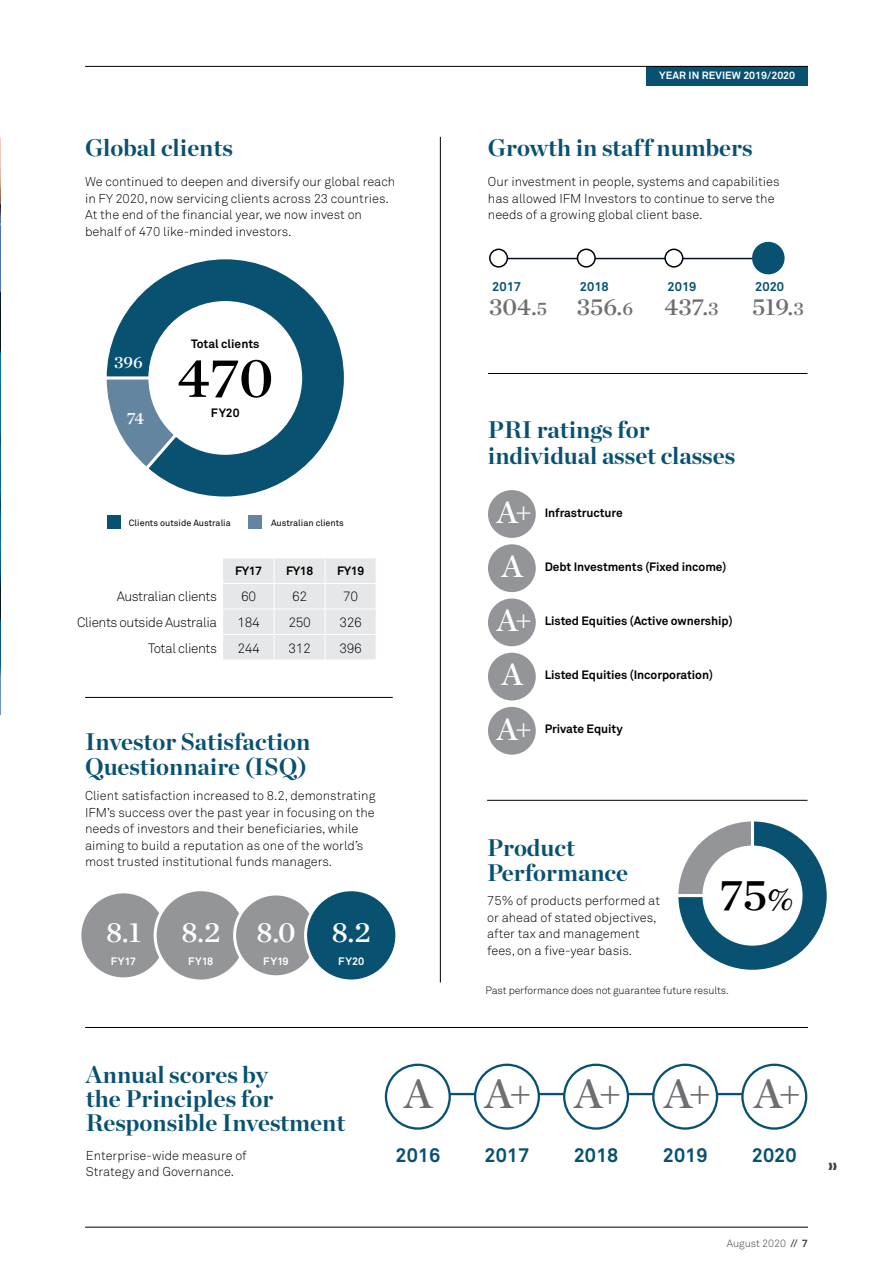
<style>
.page{position:relative;width:893px;height:1263px;background:#fff}
.page>*{position:absolute;margin:0;border:0;box-sizing:border-box;transform-origin:0 0}
.t1{font:56.7px "Chronicle Deck Semi";color:#000}
.t2{font:45px "Chronicle Deck Semi";color:#000}
.t3{font:41.55px "Chronicle Deck Semi";color:#6d6e71}
.t4{font:31.2px/54.2px "Chronicle Deck Semi";color:#fff}
.t5{font:29.1px "Chronicle Deck Semi";color:#fff}
.t6{font:24.3px "Chronicle Deck Semi";color:#6d6e71}
.t7{font:700 24px/25.5px "Chronicle Display";color:#085171}
.t8{font:700 19.65px "Akkurat Std";color:#085171}
.t9{font:16.95px "Chronicle Deck Semi";color:#fff}
.t10{font:300 13.5px "Akkurat Std";letter-spacing:-.03em;color:#000}
.t11{font:300 12.75px/16.5px "Akkurat Std";color:#000}
.t12{font:700 12.75px "Akkurat Std";color:#085171}
.t13{font:700 12px "Akkurat Std";letter-spacing:-.005em;color:#000}
.t14{font:700 10.8px "Akkurat Std";color:#fff}
.t15{font:300 10.5px "Akkurat Std";letter-spacing:-.01em;color:#000}
.t16{font:700 10.5px "Akkurat Std";letter-spacing:.01em;color:#fff}
.t17{font:300 10.5px "Akkurat Std";color:#414042}
.t18{font:9px "Akkurat Std";color:#000}
.s1{font-size:18.9px}
.s2{font-size:31.95px}
.s3{font-weight:700}
</style>
<div class="page">
<div style="left:646px;top:67px;width:162px;height:19px;background:#085171"></div>
<hr style="left:85px;top:66px;width:723px;height:1px;background:#000">
<hr style="left:85px;top:1227px;width:723px;height:1px;background:#000">
<img style="left:0;top:137px;width:1px;height:577px">
<hr style="left:440px;top:137px;width:1px;height:845px;background:#000">
<hr style="left:487px;top:800px;width:320px;height:1px;background:#000">
<hr style="left:85px;top:697px;width:308px;height:1px;background:#000">
<hr style="left:85px;top:1027px;width:723px;height:1px;background:#000">
<hr style="left:488px;top:373px;width:319px;height:1px;background:#000">
<hr style="left:489px;top:258px;width:274px;height:1px;background:#001231">
<div style="left:665px;top:249px;width:18px;height:18px;background:#fff;border-radius:50%"></div>
<div style="left:664px;top:249px;width:19px;height:19px;border:2px solid #000;border-radius:50%"></div>
<div style="left:752px;top:242px;width:33px;height:32px;background:#085171;border-radius:50%"></div>
<div style="left:577px;top:249px;width:18px;height:18px;background:#fff;border-radius:50%"></div>
<div style="left:577px;top:249px;width:19px;height:19px;border:2px solid #000;border-radius:50%"></div>
<div style="left:490px;top:249px;width:17px;height:18px;background:#fff;border-radius:50%"></div>
<div style="left:489px;top:249px;width:19px;height:19px;border:2px solid #000;border-radius:50%"></div>
<div style="left:80px;top:892px;width:87px;height:87px;background:#939598;border-radius:50%"></div>
<div style="left:78px;top:890px;width:90px;height:90px;border:3px solid #fff;border-radius:50%"></div>
<div style="left:155px;top:890px;width:91px;height:91px;background:#939598;border-radius:50%"></div>
<div style="left:154px;top:888px;width:94px;height:94px;border:3px solid #fff;border-radius:50%"></div>
<div style="left:235px;top:894px;width:82px;height:83px;background:#939598;border-radius:50%"></div>
<div style="left:233px;top:892px;width:86px;height:86px;border:3px solid #fff;border-radius:50%"></div>
<div style="left:306px;top:890px;width:91px;height:91px;background:#085171;border-radius:50%"></div>
<div style="left:304px;top:888px;width:94px;height:94px;border:3px solid #fff;border-radius:50%"></div>
<hr style="left:386px;top:1093px;width:402px;height:2px;background:#085171">
<div style="left:386px;top:1065px;width:64px;height:63px;background:#fff;border-radius:50%"></div>
<div style="left:385px;top:1064px;width:66px;height:66px;border:2px solid #085171;border-radius:50%"></div>
<div style="left:475px;top:1065px;width:64px;height:63px;background:#fff;border-radius:50%"></div>
<div style="left:474px;top:1064px;width:66px;height:66px;border:2px solid #085171;border-radius:50%"></div>
<div style="left:564px;top:1065px;width:64px;height:63px;background:#fff;border-radius:50%"></div>
<div style="left:563px;top:1064px;width:66px;height:66px;border:2px solid #085171;border-radius:50%"></div>
<div style="left:653px;top:1065px;width:64px;height:63px;background:#fff;border-radius:50%"></div>
<div style="left:652px;top:1064px;width:66px;height:66px;border:2px solid #085171;border-radius:50%"></div>
<div style="left:742px;top:1065px;width:64px;height:63px;background:#fff;border-radius:50%"></div>
<div style="left:741px;top:1064px;width:66px;height:66px;border:2px solid #085171;border-radius:50%"></div>
<div style="left:488px;top:490px;width:48px;height:48px;background:#939598;border-radius:50%"></div>
<div style="left:488px;top:544px;width:48px;height:48px;background:#939598;border-radius:50%"></div>
<div style="left:488px;top:598px;width:48px;height:48px;background:#939598;border-radius:50%"></div>
<div style="left:488px;top:653px;width:48px;height:47px;background:#939598;border-radius:50%"></div>
<div style="left:488px;top:707px;width:48px;height:48px;background:#939598;border-radius:50%"></div>
<svg style="left:223px;top:558px;width:153px;height:102px;background:#e7e8e9"></svg>
<svg style="left:106px;top:259px;width:238px;height:238px"></svg>
<div style="left:148px;top:301px;width:154px;height:154px;background:#fff;border-radius:50%"></div>
<div style="left:248px;top:515px;width:13px;height:14px;background:#6385a0"></div>
<div style="left:107px;top:515px;width:13px;height:14px;background:#085171"></div>
<svg style="left:678px;top:821px;width:149px;height:149px"></svg>
<div style="left:702px;top:845px;width:101px;height:101px;background:#fff;border-radius:50%"></div>
<h3 class="t7" style="left:85px;top:133px;width:149px">Global clients</h3>
<p class="t11" style="left:85px;top:173px;width:312px">We continued to deepen and diversify our global reach in FY 2020, now servicing clients across 23 countries.<br>At the end of the financial year, we now invest on behalf of 470 like-minded investors.</p>
<h3 class="t9" style="left:114px;top:349px;width:30px">396</h3>
<h3 class="t9" style="left:127px;top:405px;width:19px">74</h3>
<p class="t13" style="left:191px;top:337px;width:70px">Total clients</p>
<h1 class="t1" style="left:177px;top:333px;width:98px">470</h1>
<p class="t13" style="left:211px;top:405px;width:30px">FY20</p>
<p class="t18" style="left:129px;top:517px;width:103px">Clients outside Australia</p>
<p class="t18" style="left:271px;top:517px;width:74px">Australian clients</p>
<p class="t13" style="left:235px;top:564px;width:29px">FY17</p>
<p class="t13" style="left:286px;top:564px;width:29px">FY18</p>
<p class="t13" style="left:337px;top:564px;width:29px">FY19</p>
<p class="t10" style="left:117px;top:589px;width:102px">Australian clients</p>
<p class="t10" style="left:241px;top:589px;width:16px">60</p>
<p class="t10" style="left:292px;top:589px;width:16px">62</p>
<p class="t10" style="left:343px;top:589px;width:16px">70</p>
<p class="t10" style="left:77px;top:614px;width:141px">Clients outside Australia</p>
<p class="t10" style="left:237px;top:614px;width:24px">184</p>
<p class="t10" style="left:288px;top:614px;width:24px">250</p>
<p class="t10" style="left:339px;top:614px;width:24px">326</p>
<p class="t10" style="left:148px;top:640px;width:70px">Total clients</p>
<p class="t10" style="left:237px;top:640px;width:24px">244</p>
<p class="t10" style="left:288px;top:640px;width:24px">312</p>
<p class="t10" style="left:340px;top:640px;width:24px">396</p>
<h3 class="t7" style="left:85px;top:727px;width:227px">Investor Satisfaction<br>Questionnaire (ISQ)</h3>
<p class="t11" style="left:85px;top:788px;width:292px">Client satisfaction increased to 8.2, demonstrating IFM’s success over the past year in focusing on the needs of investors and their beneficiaries, while aiming to build a reputation as one of the world’s most trusted institutional funds managers.</p>
<h3 class="t5" style="left:106px;top:909px;width:37px">8.1</h3>
<p class="t14" style="left:111px;top:954px;width:27px">FY17</p>
<h3 class="t5" style="left:181px;top:909px;width:41px">8.2</h3>
<p class="t14" style="left:188px;top:954px;width:27px">FY18</p>
<h3 class="t5" style="left:257px;top:909px;width:41px">8.0</h3>
<p class="t14" style="left:263px;top:954px;width:27px">FY19</p>
<h3 class="t5" style="left:332px;top:909px;width:41px">8.2</h3>
<p class="t14" style="left:338px;top:954px;width:28px">FY20</p>
<h3 class="t7" style="left:86px;top:1061px;width:261px;line-height:24px">Annual scores by<br>the Principles for<br>Responsible Investment</h3>
<p class="t11" style="left:86px;top:1147px;width:162px">Enterprise-wide measure of<br>Strategy and Governance.</p>
<h3 class="t3" style="left:404px;top:1062px;width:30px">A</h3>
<h3 class="t8" style="left:395px;top:1142px;width:46px">2016</h3>
<p class="t16" style="left:659px;top:69px;width:138px">YEAR IN REVIEW 2019/2020</p>
<h3 class="t7" style="left:488px;top:133px;width:266px">Growth in staff numbers</h3>
<p class="t11" style="left:488px;top:173px;width:293px">Our investment in people, systems and capabilities has allowed IFM Investors to continue to serve the needs of a growing global client base.</p>
<p class="t12" style="left:492px;top:278px;width:31px">2017</p>
<h3 class="t6" style="left:489px;top:288px;width:60px">304.<span class="s1">5</span></h3>
<p class="t12" style="left:580px;top:278px;width:31px">2018</p>
<h3 class="t6" style="left:577px;top:288px;width:58px">356.<span class="s1">6</span></h3>
<p class="t12" style="left:667px;top:278px;width:31px">2019</p>
<h3 class="t6" style="left:664px;top:288px;width:56px">437.<span class="s1">3</span></h3>
<p class="t12" style="left:755px;top:278px;width:31px">2020</p>
<h3 class="t6" style="left:752px;top:288px;width:53px">519.<span class="s1">3</span></h3>
<h3 class="t7" style="left:488px;top:415px;width:249px">PRI ratings for individual asset classes</h3>
<h3 class="t4" style="left:497px;top:483px;width:37px">A+<br>A<br>A+<br>A<br>A+</h3>
<p class="t13" style="left:545px;top:505px;width:79px">Infrastructure</p>
<p class="t13" style="left:545px;top:559px;width:183px">Debt Investments (Fixed income)</p>
<p class="t13" style="left:545px;top:613px;width:189px">Listed Equities (Active ownership)</p>
<p class="t13" style="left:545px;top:667px;width:170px">Listed Equities (Incorporation)</p>
<p class="t13" style="left:545px;top:721px;width:79px">Private Equity</p>
<h3 class="t7" style="left:487px;top:833px;width:143px">Product<br>Performance</h3>
<p class="t11" style="left:487px;top:892px;width:174px">75% of products performed at or ahead of stated objectives, after tax and management fees, on a five-year basis.</p>
<h2 class="t2" style="left:719px;top:860px;width:76px">75<span class="s2">%</span></h2>
<p class="t15" style="left:485px;top:984px;width:245px">Past performance does not guarantee future results.</p>
<h3 class="t3" style="left:485px;top:1062px;width:49px">A+</h3>
<h3 class="t8" style="left:485px;top:1142px;width:46px">2017</h3>
<h3 class="t3" style="left:574px;top:1062px;width:49px">A+</h3>
<h3 class="t8" style="left:574px;top:1142px;width:46px">2018</h3>
<h3 class="t3" style="left:664px;top:1062px;width:49px">A+</h3>
<h3 class="t8" style="left:663px;top:1142px;width:46px">2019</h3>
<h3 class="t3" style="left:754px;top:1062px;width:49px">A+</h3>
<h3 class="t8" style="left:752px;top:1142px;width:46px">2020</h3>
<p class="t17" style="left:727px;top:1237px;width:83px">August 2020 <span class="s3">// 7</span></p>
</div>
